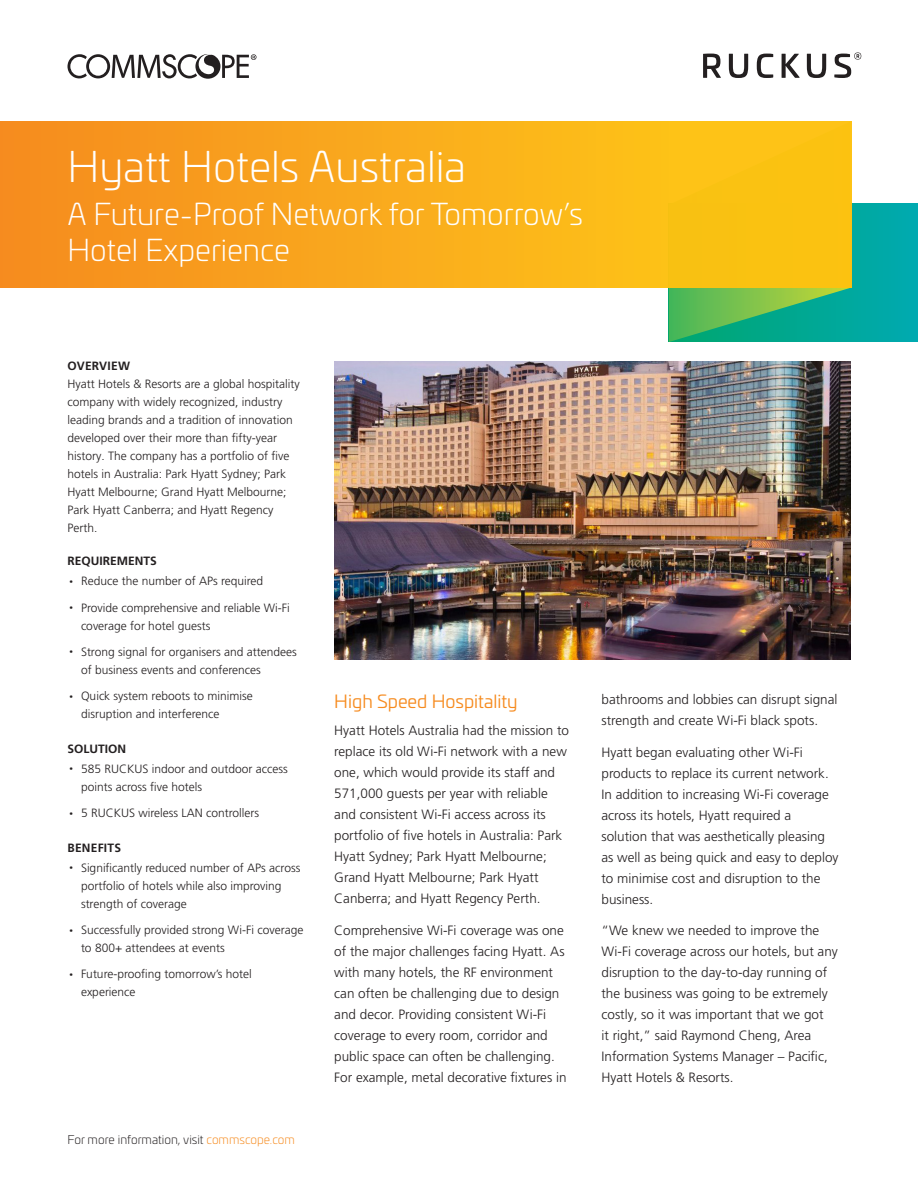
<style>
.page{position:relative;width:918px;height:1188px;background:#fff}
.page>*{position:absolute;margin:0;border:0;box-sizing:border-box;transform-origin:0 0}
.CS_Header_28pt_One_o{font:300 42px "Univia Pro";color:#fff}
.CS_Header_28pt_One_o-2{font:300 30px/36px "Univia Pro";color:#fff}
.t1{font:300 27px "Frutiger LT Pro";color:#231f20}
.CS_Subhead_12pt_Oran{font:18px "Univia Pro";color:#f68b1f}
.CS_Body_text_9pt{font:300 13.5px/21px "Frutiger LT Pro";color:#231f20}
.CS_Body_text_9pt-2{font:300 12px/18px "Frutiger LT Pro";color:#231f20}
.CS_Footer{font:300 12px "Univia Pro";color:#231f20}
.CS_Body_text_9pt-3{font:700 12px "Frutiger LT Pro";color:#231f20}
.CS_Caption_8pt_Black{font:700 12px "Frutiger LT Pro";letter-spacing:.02em;color:#231f20}
.s1{color:#f68b1f}
</style>
<div class="page">
<svg style="left:67px;top:54px;width:189px;height:25px"></svg>
<div style="left:669px;top:204px;width:249px;height:138px;background:#00a9a8"></div>
<svg style="left:669px;top:288px;width:181px;height:54px;background:#38b36e"></svg>
<div style="left:0;top:122px;width:852px;height:166px;background:linear-gradient(to right,#f68d21,#fdcb13)"></div>
<img style="left:334px;top:361px;width:516px;height:299px">
<svg style="left:703px;top:54px;width:18px;height:24px"></svg>
<svg style="left:729px;top:54px;width:19px;height:24px"></svg>
<svg style="left:757px;top:54px;width:16px;height:24px"></svg>
<svg style="left:782px;top:54px;width:18px;height:24px"></svg>
<svg style="left:807px;top:54px;width:19px;height:24px"></svg>
<svg style="left:834px;top:53px;width:27px;height:25px"></svg>
<p class="CS_Header_28pt_One_o" style="left:68px;top:137px;width:400px">Hyatt Hotels Australia</p>
<p class="CS_Header_28pt_One_o-2" style="left:68px;top:195px;width:517px">A Future-Proof Network for Tomorrow’s<br>Hotel Experience</p>
<p class="CS_Caption_8pt_Black" style="left:68px;top:359px;width:64px">OVERVIEW</p>
<p class="CS_Body_text_9pt-2" style="left:68px;top:375px;width:234px">Hyatt Hotels &amp; Resorts are a global hospitality company with widely recognized, industry leading brands and a tradition of innovation developed over their more than fifty-year history. The company has a portfolio of five hotels in Australia: Park Hyatt Sydney; Park Hyatt Melbourne; Grand Hyatt Melbourne; Park Hyatt Canberra; and Hyatt Regency Perth.</p>
<p class="CS_Body_text_9pt-3" style="left:68px;top:554px;width:91px">REQUIREMENTS</p>
<p class="t1" style="left:68px;top:565px;width:9px">·</p>
<p class="CS_Body_text_9pt-2" style="left:81px;top:572px;width:184px">Reduce the number of APs required</p>
<p class="t1" style="left:68px;top:591px;width:9px">·</p>
<p class="CS_Body_text_9pt-2" style="left:81px;top:599px;width:210px">Provide comprehensive and reliable Wi-Fi coverage for hotel guests</p>
<p class="t1" style="left:68px;top:635px;width:9px">·</p>
<p class="CS_Body_text_9pt-2" style="left:81px;top:643px;width:217px">Strong signal for organisers and attendees of business events and conferences</p>
<p class="t1" style="left:68px;top:680px;width:9px">·</p>
<p class="CS_Body_text_9pt-2" style="left:81px;top:687px;width:173px">Quick system reboots to minimise disruption and interference</p>
<p class="CS_Body_text_9pt-3" style="left:68px;top:741px;width:60px">SOLUTION</p>
<p class="t1" style="left:68px;top:752px;width:9px">·</p>
<p class="CS_Body_text_9pt-2" style="left:81px;top:760px;width:208px">585 RUCKUS indoor and outdoor access points across five hotels</p>
<p class="t1" style="left:68px;top:797px;width:9px">·</p>
<p class="CS_Body_text_9pt-2" style="left:81px;top:804px;width:180px">5 RUCKUS wireless LAN controllers</p>
<p class="CS_Caption_8pt_Black" style="left:68px;top:840px;width:55px">BENEFITS</p>
<p class="t1" style="left:68px;top:851px;width:9px">·</p>
<p class="CS_Body_text_9pt-2" style="left:81px;top:859px;width:221px">Significantly reduced number of APs across portfolio of hotels while also improving strength of coverage</p>
<p class="t1" style="left:68px;top:914px;width:9px">·</p>
<p class="CS_Body_text_9pt-2" style="left:81px;top:921px;width:224px">Successfully provided strong Wi-Fi coverage to 800+ attendees at events</p>
<p class="t1" style="left:68px;top:958px;width:9px">·</p>
<p class="CS_Body_text_9pt-2" style="left:81px;top:965px;width:172px">Future-proofing tomorrow’s hotel experience</p>
<p class="CS_Footer" style="left:68px;top:1131px;width:229px">For more information, visit <span class="s1">commscope.com</span></p>
<p class="CS_Subhead_12pt_Oran" style="left:334px;top:689px;width:185px">High Speed Hospitality</p>
<p class="CS_Body_text_9pt" style="left:334px;top:720px;width:236px">Hyatt Hotels Australia had the mission to replace its old Wi-Fi network with a new one, which would provide its staff and 571,000 guests per year with reliable and consistent Wi-Fi access across its portfolio of five hotels in Australia: Park Hyatt Sydney; Park Hyatt Melbourne; Grand Hyatt Melbourne; Park Hyatt Canberra; and Hyatt Regency Perth.</p>
<p class="CS_Body_text_9pt" style="left:334px;top:920px;width:234px">Comprehensive Wi-Fi coverage was one of the major challenges facing Hyatt. As with many hotels, the RF environment can often be challenging due to design and decor. Providing consistent Wi-Fi coverage to every room, corridor and public space can often be challenging.<br>For example, metal decorative fixtures in</p>
<p class="CS_Body_text_9pt" style="left:602px;top:689px;width:238px">bathrooms and lobbies can disrupt signal strength and create Wi-Fi black spots.</p>
<p class="CS_Body_text_9pt" style="left:602px;top:742px;width:239px">Hyatt began evaluating other Wi-Fi products to replace its current network.<br>In addition to increasing Wi-Fi coverage across its hotels, Hyatt required a solution that was aesthetically pleasing as well as being quick and easy to deploy to minimise cost and disruption to the business.</p>
<p class="CS_Body_text_9pt" style="left:602px;top:920px;width:238px">“We knew we needed to improve the Wi-Fi coverage across our hotels, but any disruption to the day-to-day running of the business was going to be extremely costly, so it was important that we got<br>it right,” said Raymond Cheng, Area Information Systems Manager – Pacific, Hyatt Hotels &amp; Resorts.</p>
</div>
